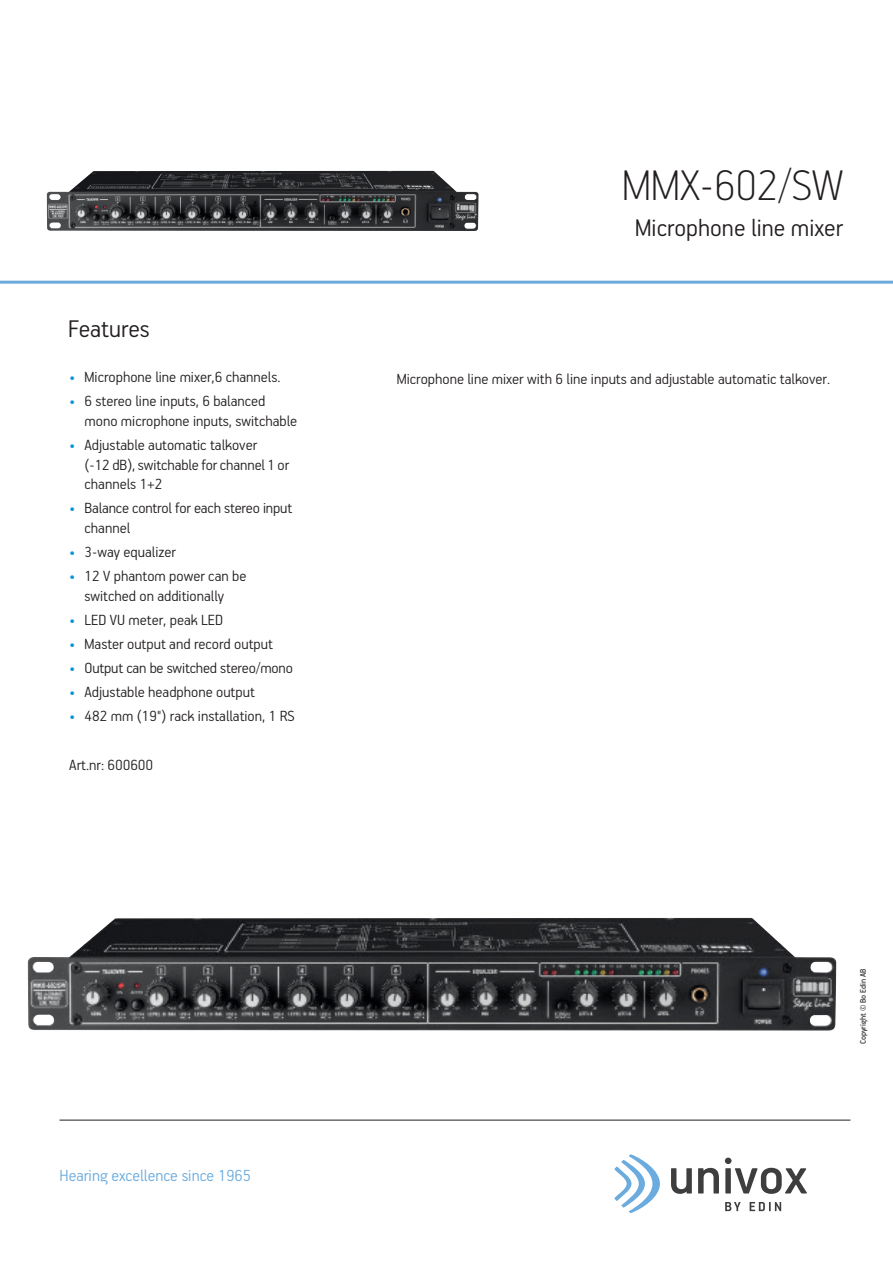
<style>
.page{position:relative;width:893px;height:1263px;background:#fff}
.page>*{position:absolute;margin:0;border:0;box-sizing:border-box;transform-origin:0 0}
.t1{font:100 48px "PF Handbook Pro";color:#231f20}
.t2{font:300 27px "PF Handbook Pro";color:#231f20}
.t3{font:300 18px "PF Handbook Pro";color:#6babdd}
.t4{font:300 16.5px/19.8px "PF Handbook Pro";color:#231f20}
.t5{font:9px "PF Handbook Pro";color:#231f20}
.s1{font-weight:400;color:#0696d7}
</style>
<div class="page">
<hr style="left:0;top:281px;width:893px;height:3px;background:#6babdd">
<hr style="left:60px;top:1120px;width:790px;height:1px;background:#231f20">
<svg style="left:671px;top:1168px;width:21px;height:26px"></svg>
<svg style="left:698px;top:1168px;width:21px;height:25px"></svg>
<svg style="left:725px;top:1157px;width:82px;height:37px"></svg>
<svg style="left:614px;top:1154px;width:46px;height:59px"></svg>
<svg style="left:725px;top:1202px;width:16px;height:9px"></svg>
<svg style="left:750px;top:1202px;width:31px;height:9px"></svg>
<img style="left:47px;top:171px;width:432px;height:60px">
<img style="left:28px;top:918px;width:808px;height:112px">
<h2 class="t2" style="left:68px;top:312px;width:83px">Features</h2>
<p class="t4" style="left:69px;top:366px;width:213px"><span class="s1">•</span> Microphone line mixer,6 channels.</p>
<p class="t4" style="left:85px;top:390px;width:214px;text-indent:-15px"><span class="s1">•</span> 6 stereo line inputs, 6 balanced mono microphone inputs, switchable</p>
<p class="t4" style="left:85px;top:434px;width:206px;text-indent:-15px"><span class="s1">•</span> Adjustable automatic talkover<br>(-12 dB), switchable for channel 1 or channels 1+2</p>
<p class="t4" style="left:85px;top:498px;width:209px;text-indent:-15px"><span class="s1">•</span> Balance control for each stereo input channel</p>
<p class="t4" style="left:69px;top:542px;width:108px"><span class="s1">•</span> 3-way equalizer</p>
<p class="t4" style="left:69px;top:566px;width:179px;text-align:center"><span class="s1">•</span> 12 V phantom power can be switched on additionally</p>
<p class="t4" style="left:69px;top:610px;width:155px"><span class="s1">•</span> LED VU meter, peak LED</p>
<p class="t4" style="left:69px;top:634px;width:205px"><span class="s1">•</span> Master output and record output</p>
<p class="t4" style="left:69px;top:658px;width:225px"><span class="s1">•</span> Output can be switched stereo/mono</p>
<p class="t4" style="left:69px;top:682px;width:187px"><span class="s1">•</span> Adjustable headphone output</p>
<p class="t4" style="left:69px;top:706px;width:227px"><span class="s1">•</span> 482 mm (19") rack installation, 1 RS</p>
<p class="t4" style="left:69px;top:754px;width:85px">Art.nr: 600600</p>
<p class="t3" style="left:60px;top:1165px;width:193px">Hearing excellence since 1965</p>
<h1 class="t1" style="left:622px;top:156px;width:222px">MMX-602/SW</h1>
<h2 class="t2" style="left:635px;top:212px;width:209px">Microphone line mixer</h2>
<p class="t4" style="left:397px;top:369px;width:435px">Microphone line mixer with 6 line inputs and adjustable automatic talkover.</p>
<p class="t5" style="left:857px;top:1044px;width:77px;rotate:-90deg">Copyright © Bo Edin AB</p>
</div>
